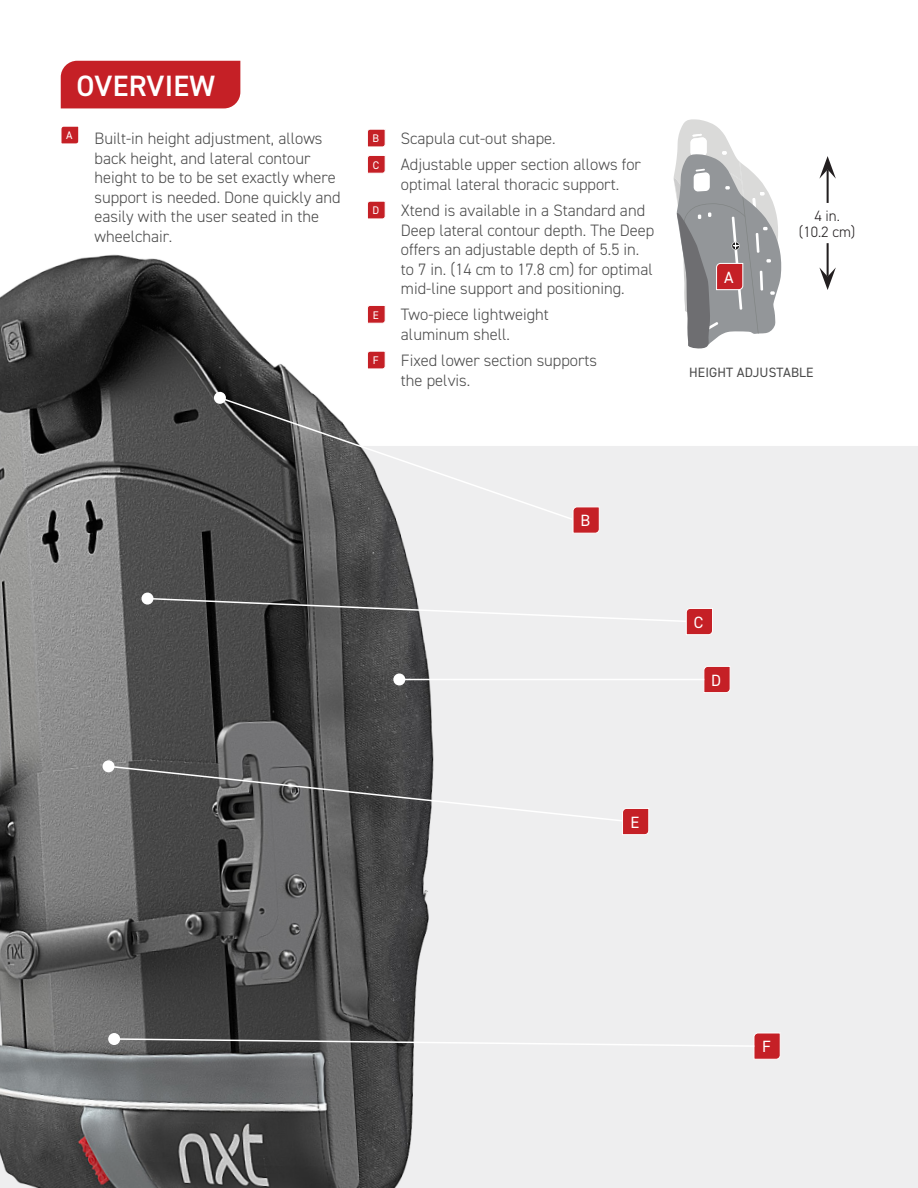
<style>
.page{position:relative;width:918px;height:1188px;background:#fff}
.page>*{position:absolute;margin:0;border:0;box-sizing:border-box;transform-origin:0 0}
.t1{font:600 29.4px "DIN2014";letter-spacing:.01em;color:#fff}
._3__Spread-Overview{font:300 16.5px/19.5px "DIN2014";color:#4a4a4a}
.t2{font:16.35px "DIN2014";color:#fff}
.t3{font:300 15px "DIN2014";color:#231f20}
._4__Spread-Features{font:13.5px "DIN2014";letter-spacing:.01em;color:#4a4a4a}
.t4{font:11.1px "DIN2014";color:#fff}
</style>
<div class="page">
<svg style="left:61px;top:126px;width:18px;height:18px"></svg>
<svg style="left:367px;top:129px;width:19px;height:18px"></svg>
<svg style="left:367px;top:156px;width:19px;height:18px"></svg>
<svg style="left:367px;top:201px;width:19px;height:18px"></svg>
<div style="left:61px;top:61px;width:179px;height:47px;background:#c52026"></div>
<svg style="left:673px;top:119px;width:106px;height:126px"></svg>
<hr style="left:827px;top:170px;width:2px;height:33px;background:#231f20">
<svg style="left:819px;top:156px;width:17px;height:23px"></svg>
<hr style="left:827px;top:243px;width:2px;height:34px;background:#231f20">
<img style="left:0;top:245px;width:918px;height:943px">
<div style="left:141px;top:593px;width:12px;height:12px;background:#fff;border-radius:50%"></div>
<div style="left:103px;top:760px;width:12px;height:12px;background:#fff;border-radius:50%"></div>
<svg style="left:218px;top:396px;width:356px;height:125px"></svg>
<div style="left:214px;top:392px;width:12px;height:12px;background:#fff;border-radius:50%"></div>
<svg style="left:107px;top:765px;width:543px;height:70px;background:#939091"></svg>
<svg style="left:146px;top:597px;width:567px;height:38px;background:#9f9a9b"></svg>
<svg style="left:572px;top:506px;width:28px;height:28px"></svg>
<svg style="left:703px;top:666px;width:28px;height:27px"></svg>
<hr style="left:399px;top:679px;width:305px;height:1px;background:#fff">
<div style="left:393px;top:674px;width:12px;height:12px;background:#fff;border-radius:50%"></div>
<svg style="left:113px;top:1032px;width:668px;height:28px;background:#aba6a7"></svg>
<div style="left:108px;top:1033px;width:12px;height:12px;background:#fff;border-radius:50%"></div>
<p class="t1" style="left:77px;top:66px;width:140px">OVERVIEW</p>
<p class="t4" style="left:66px;top:129px;width:8px">A</p>
<p class="_3__Spread-Overview" style="left:94px;top:129px;width:248px">Built-in height adjustment, allows back height, and lateral contour height to be to be set exactly where support is needed. Done quickly and easily with the user seated in the wheelchair.</p>
<p class="t4" style="left:373px;top:132px;width:8px">B</p>
<p class="_3__Spread-Overview" style="left:401px;top:129px;width:156px">Scapula cut-out shape.</p>
<p class="t4" style="left:373px;top:158px;width:8px">C</p>
<p class="_3__Spread-Overview" style="left:401px;top:155px;width:242px">Adjustable upper section allows for optimal lateral thoracic support.</p>
<p class="t4" style="left:373px;top:204px;width:8px">D</p>
<p class="_3__Spread-Overview" style="left:401px;top:201px;width:255px">Xtend is available in a Standard and Deep lateral contour depth. The Deep offers an adjustable depth of 5.5 in. to 7 in. (14 cm to 17.8 cm) for optimal mid-line support and positioning.</p>
<p class="t4" style="left:373px;top:308px;width:7px">E</p>
<p class="_3__Spread-Overview" style="left:401px;top:305px;width:150px">Two-piece lightweight aluminum shell.</p>
<p class="t4" style="left:373px;top:354px;width:7px">F</p>
<p class="_3__Spread-Overview" style="left:401px;top:351px;width:198px">Fixed lower section supports the pelvis.</p>
<p class="t2" style="left:724px;top:267px;width:11px">A</p>
<p class="t3" style="left:814px;top:206px;width:27px">4 in.</p>
<p class="t3" style="left:799px;top:223px;width:58px">(10.2 cm)</p>
<p class="_4__Spread-Features" style="left:689px;top:364px;width:126px">HEIGHT ADJUSTABLE</p>
<p class="t2" style="left:581px;top:511px;width:11px">B</p>
<p class="t2" style="left:694px;top:612px;width:11px">C</p>
<p class="t2" style="left:711px;top:670px;width:11px">D</p>
<p class="t2" style="left:630px;top:812px;width:10px">E</p>
<p class="t2" style="left:762px;top:1037px;width:10px">F</p>
</div>
